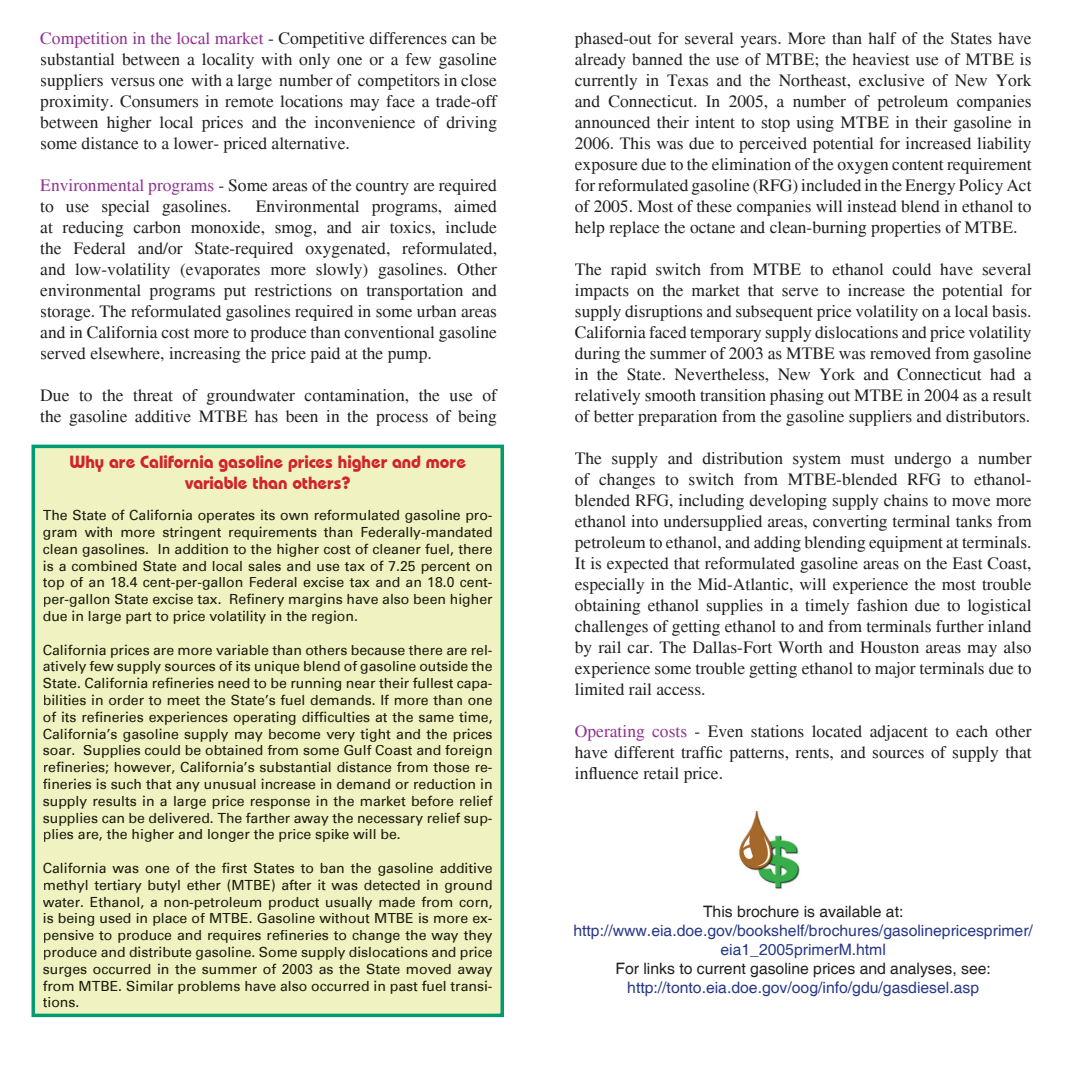
<style>
.page{position:relative;width:1071px;height:1071px;background:#fff}
.page>*{position:absolute;margin:0;border:0;box-sizing:border-box;transform-origin:0 0}
.t1{font:17.5px/21px "Times";color:#231f20;text-align:justify}
.t2{font:700 17.5px/21px "Bauhaus IT Cby BT";color:#d1232a;text-align:center}
.t3{font:15.75px/18.9px "Helvetica";color:#273987;text-align:center}
.t4{font:15.75px "Helvetica";color:#231f20}
.t5{font:14px/16.8px "Univers";color:#1b1c0e;text-align:justify}
.s1{color:#8f3292}
</style>
<div class="page">
<img style="left:739px;top:811px;width:61px;height:78px">
<div style="left:31px;top:445px;width:473px;height:572px;background:#f0f3c1"></div>
<p class="t1" style="left:40px;top:27px;width:458px"><span class="s1">Competition in the local market</span> - Competitive differences can be substantial between a locality with only one or a few gasoline suppliers versus one with a large number of competitors in close proximity. Consumers in remote locations may face a trade-off between higher local prices and the inconvenience of driving some distance to a lower- priced alternative.</p>
<p class="t1" style="left:40px;top:174px;width:458px"><span class="s1">Environmental programs</span> - Some areas of the country are required to use special gasolines.</p>
<p class="t1" style="left:40px;top:195px;width:458px;text-indent:215px">Environmental programs, aimed at reducing carbon monoxide, smog, and air toxics, include the Federal and/or State-required oxygenated, reformulated, and low-volatility (evaporates more slowly) gasolines. Other environmental programs put restrictions on transportation and storage. The reformulated gasolines required in some urban areas and in California cost more to produce than conventional gasoline served elsewhere, increasing the price paid at the pump.</p>
<p class="t1" style="left:40px;top:384px;width:458px">Due to the threat of groundwater contamination, the use of the gasoline additive MTBE has been in the process of being</p>
<p class="t2" style="left:69px;top:452px;width:398px">Why are California gasoline prices higher and more variable than others?</p>
<p class="t5" style="left:43px;top:507px;width:451px">The State of California operates its own reformulated gasoline pro&shy;gram with more stringent requirements than Federally-mandated clean gasolines. In addition to the higher cost of cleaner fuel, there is a combined State and local sales and use tax of 7.25 percent on top of an 18.4 cent-per-gallon Federal excise tax and an 18.0 cent&shy;per-gallon State excise tax. Refinery margins have also been higher due in large part to price volatility in the region.</p>
<p class="t5" style="left:43px;top:642px;width:451px">California prices are more variable than others because there are rel&shy;atively few supply sources of its unique blend of gasoline outside the State. California refineries need to be running near their fullest capa&shy;bilities in order to meet the State’s fuel demands. If more than one of its refineries experiences operating difficulties at the same time, California’s gasoline supply may become very tight and the prices soar. Supplies could be obtained from some Gulf Coast and foreign refineries; however, California’s substantial distance from those re&shy;fineries is such that any unusual increase in demand or reduction in supply results in a large price response in the market before relief supplies can be delivered. The farther away the necessary relief sup&shy;plies are, the higher and longer the price spike will be.</p>
<p class="t5" style="left:43px;top:860px;width:451px">California was one of the first States to ban the gasoline additive methyl tertiary butyl ether (MTBE) after it was detected in ground water. Ethanol, a non-petroleum product usually made from corn, is being used in place of MTBE. Gasoline without MTBE is more ex&shy;pensive to produce and requires refineries to change the way they produce and distribute gasoline. Some supply dislocations and price surges occurred in the summer of 2003 as the State moved away from MTBE. Similar problems have also occurred in past fuel transi&shy;tions.</p>
<p class="t1" style="left:575px;top:27px;width:458px">phased-out for several years. More than half of the States have already banned the use of MTBE; the heaviest use of MTBE is currently in Texas and the Northeast, exclusive of New York and Connecticut. In 2005, a number of petroleum companies announced their intent to stop using MTBE in their gasoline in 2006. This was due to perceived potential for increased liability exposure due to the elimination of the oxygen content requirement for reformulated gasoline (RFG) included in the Energy Policy Act of 2005. Most of these companies will instead blend in ethanol to help replace the octane and clean-burning properties of MTBE.</p>
<p class="t1" style="left:575px;top:258px;width:458px">The rapid switch from MTBE to ethanol could have several impacts on the market that serve to increase the potential for supply disruptions and subsequent price volatility on a local basis.<br>California faced temporary supply dislocations and price volatility during the summer of 2003 as MTBE was removed from gasoline in the State. Nevertheless, New York and Connecticut had a relatively smooth transition phasing out MTBE in 2004 as a result of better preparation from the gasoline suppliers and distributors.</p>
<p class="t1" style="left:575px;top:447px;width:458px">The supply and distribution system must undergo a number of changes to switch from MTBE-blended RFG to ethanol&shy;blended RFG, including developing supply chains to move more ethanol into undersupplied areas, converting terminal tanks from petroleum to ethanol, and adding blending equipment at terminals.<br>It is expected that reformulated gasoline areas on the East Coast, especially in the Mid-Atlantic, will experience the most trouble obtaining ethanol supplies in a timely fashion due to logistical challenges of getting ethanol to and from terminals further inland by rail car. The Dallas-Fort Worth and Houston areas may also experience some trouble getting ethanol to major terminals due to limited rail access.</p>
<p class="t1" style="left:575px;top:720px;width:458px"><span class="s1">Operating costs</span> - Even stations located adjacent to each other have different traffic patterns, rents, and sources of supply that influence retail price.</p>
<p class="t4" style="left:703px;top:903px;width:202px">This brochure is available at:</p>
<p class="t3" style="left:573px;top:922px;width:461px">http://www.eia.doe.gov/bookshelf/brochures/gasolinepricesprimer/ eia1_2005primerM.html</p>
<p class="t4" style="left:615px;top:959px;width:377px">For links to current gasoline prices and analyses, see:</p>
<p class="t3" style="left:627px;top:978px;width:353px">http://tonto.eia.doe.gov/oog/info/gdu/gasdiesel.asp</p>
</div>
